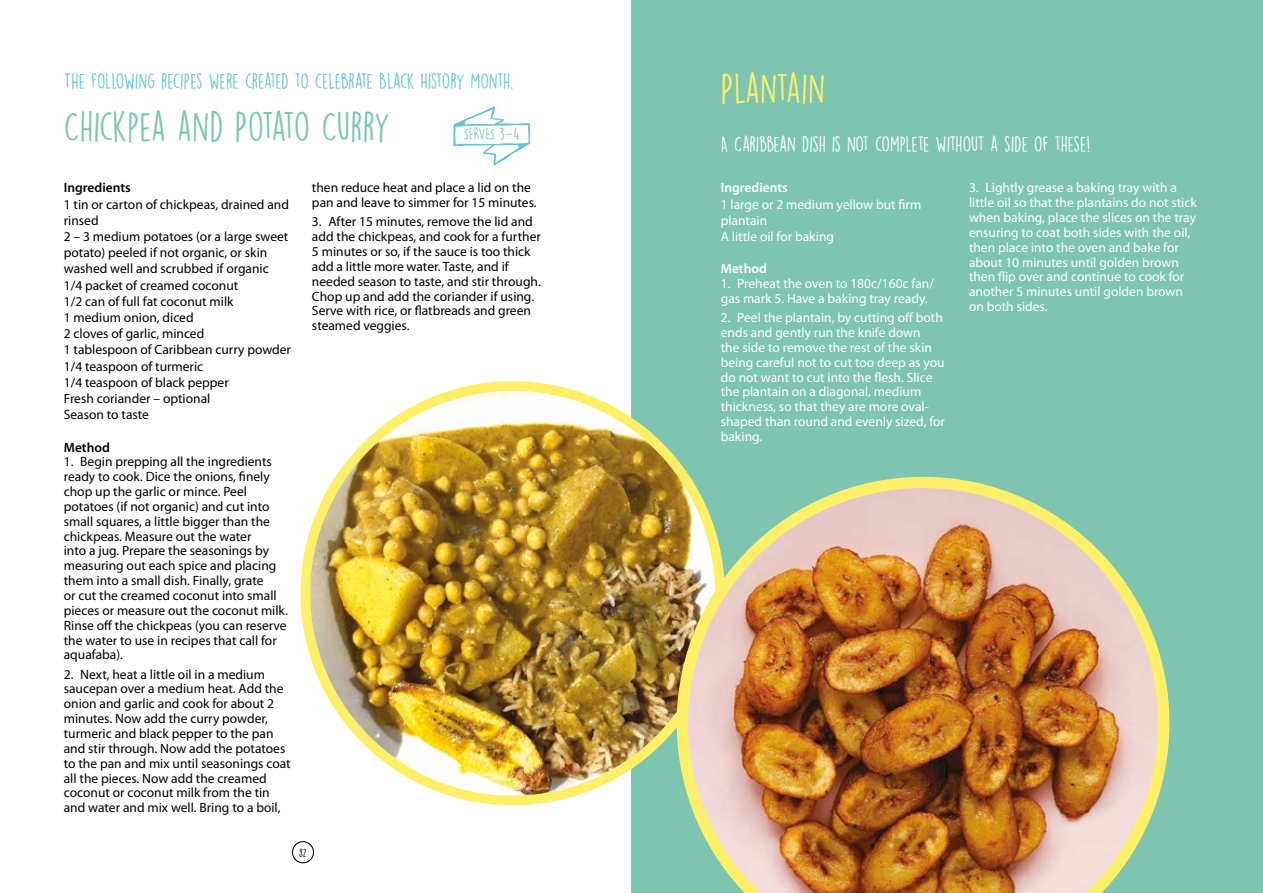
<style>
.page{position:relative;width:1263px;height:893px;background:#fff}
.page>*{position:absolute;margin:0;border:0;box-sizing:border-box;transform-origin:0 0}
.t1{font:37.5px "DK Lemon Yellow Sun";letter-spacing:-.015em;color:#7dc5b1}
.t2{font:37.5px "DK Lemon Yellow Sun";color:#feef69}
.t3{font:19.5px "DK Lemon Yellow Sun";letter-spacing:-.025em;color:#65c3d6}
.t4{font:19.5px "DK Lemon Yellow Sun";letter-spacing:-.015em;color:#fff}
.t5{font:15px "DK Lemon Yellow Sun";color:#7dc5b1}
.t6{font:13.5px/14.9px "Myriad Pro";color:#000}
.t7{font:13.5px/14.9px "Myriad Pro";color:#fff}
.t8{font:600 13.5px "Myriad Pro";color:#000}
.t9{font:600 13.5px "Myriad Pro";color:#fff}
.t10{font:10.5px "DK Lemon Yellow Sun";color:#000}
</style>
<div class="page">
<div style="left:292px;top:841px;width:22px;height:22px;border:1px solid #000;border-radius:50%"></div>
<div style="left:631px;top:0;width:632px;height:893px;background:#7dc5b1"></div>
<img style="left:305px;top:386px;width:415px;height:414px;border-radius:207px">
<img style="left:677px;top:477px;width:492px;height:416px">
<svg style="left:453px;top:107px;width:77px;height:59px"></svg>
<h2 class="t3" style="left:64px;top:69px;width:451px">THE FOLLOWING RECIPES WERE CREATED TO CELEBRATE BLACK HISTORY MONTH.</h2>
<h1 class="t1" style="left:64px;top:104px;width:328px">CHICKPEA AND POTATO CURRY</h1>
<p class="t5" style="left:463px;top:125px;width:58px">SERVES 3-4</p>
<p class="t8" style="left:64px;top:180px;width:68px">Ingredients</p>
<p class="t6" style="left:64px;top:196px;width:229px;line-height:16.2px">1 tin or carton of chickpeas, drained and rinsed<br>2 – 3 medium potatoes (or a large sweet potato) peeled if not organic, or skin washed well and scrubbed if organic<br>1/4 packet of creamed coconut<br>1/2 can of full fat coconut milk<br>1 medium onion, diced<br>2 cloves of garlic, minced<br>1 tablespoon of Caribbean curry powder<br>1/4 teaspoon of turmeric<br>1/4 teaspoon of black pepper<br>Fresh coriander – optional<br>Season to taste</p>
<p class="t8" style="left:64px;top:439px;width:48px">Method</p>
<p class="t6" style="left:64px;top:455px;width:226px">1. Begin prepping all the ingredients ready to cook. Dice the onions, finely chop up the garlic or mince. Peel potatoes (if not organic) and cut into small squares, a little bigger than the chickpeas. Measure out the water<br>into a jug. Prepare the seasonings by measuring out each spice and placing them into a small dish. Finally, grate<br>or cut the creamed coconut into small pieces or measure out the coconut milk.<br>Rinse off the chickpeas (you can reserve the water to use in recipes that call for aquafaba).</p>
<p class="t6" style="left:64px;top:667px;width:228px">2. Next, heat a little oil in a medium saucepan over a medium heat. Add the onion and garlic and cook for about 2 minutes. Now add the curry powder, turmeric and black pepper to the pan and stir through. Now add the potatoes to the pan and mix until seasonings coat all the pieces. Now add the creamed coconut or coconut milk from the tin and water and mix well. Bring to a boil,</p>
<p class="t6" style="left:312px;top:181px;width:226px">then reduce heat and place a lid on the pan and leave to simmer for 15 minutes.</p>
<p class="t6" style="left:312px;top:215px;width:230px">3. After 15 minutes, remove the lid and add the chickpeas, and cook for a further 5 minutes or so, if the sauce is too thick add a little more water. Taste, and if needed season to taste, and stir through.<br>Chop up and add the coriander if using.<br>Serve with rice, or flatbreads and green steamed veggies.</p>
<p class="t10" style="left:299px;top:846px;width:9px">82</p>
<h1 class="t2" style="left:721px;top:65px;width:106px">PLANTAIN</h1>
<h2 class="t4" style="left:721px;top:132px;width:371px">A CARIBBEAN DISH IS NOT COMPLETE WITHOUT A SIDE OF THESE!</h2>
<p class="t9" style="left:721px;top:180px;width:68px">Ingredients</p>
<p class="t7" style="left:721px;top:196px;width:202px;line-height:16.2px">1 large or 2 medium yellow but firm plantain<br>A little oil for baking</p>
<p class="t9" style="left:721px;top:261px;width:48px">Method</p>
<p class="t7" style="left:721px;top:276px;width:215px">1. Preheat the oven to 180c/160c fan/ gas mark 5. Have a baking tray ready.</p>
<p class="t7" style="left:721px;top:310px;width:226px">2. Peel the plantain, by cutting off both ends and gently run the knife down<br>the side to remove the rest of the skin being careful not to cut too deep as you do not want to cut into the flesh. Slice the plantain on a diagonal, medium thickness, so that they are more oval&shy;shaped than round and evenly sized, for baking.</p>
<p class="t7" style="left:969px;top:181px;width:229px">3. Lightly grease a baking tray with a little oil so that the plantains do not stick when baking, place the slices on the tray ensuring to coat both sides with the oil, then place into the oven and bake for about 10 minutes until golden brown then flip over and continue to cook for another 5 minutes until golden brown on both sides.</p>
</div>
